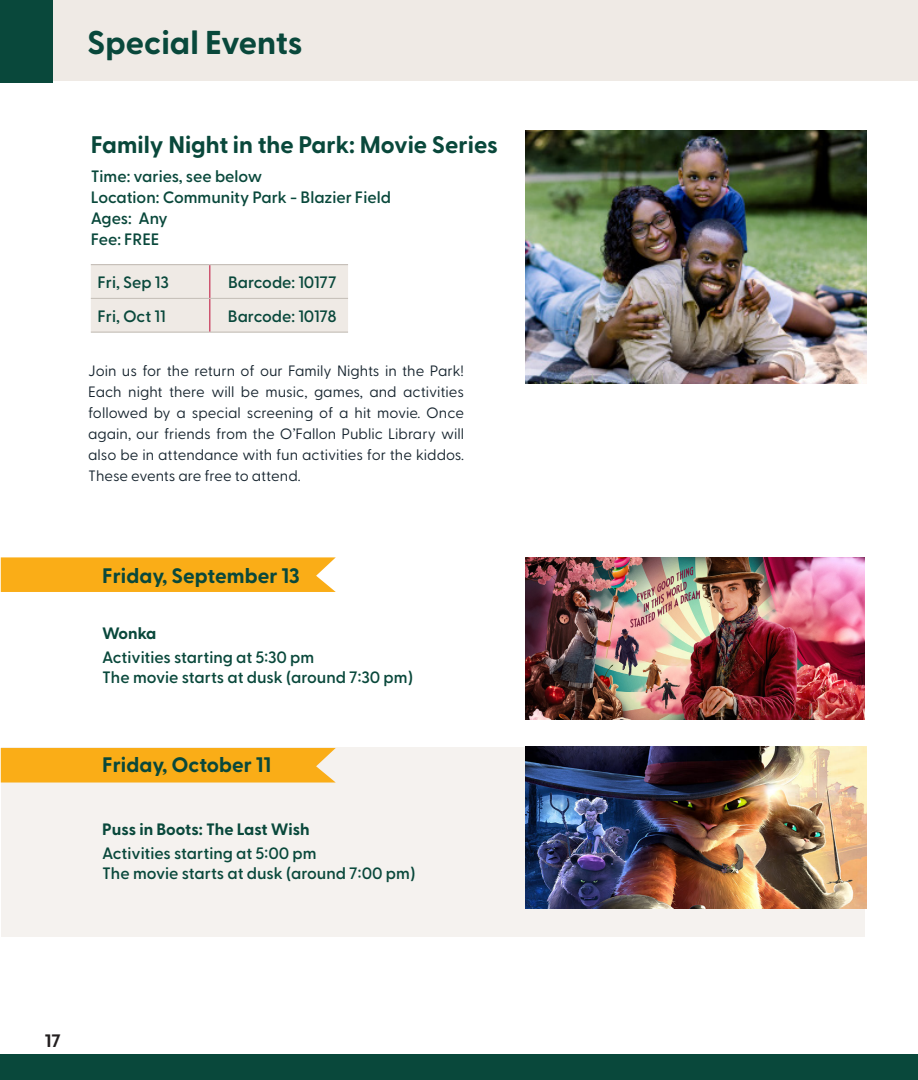
<style>
.page{position:relative;width:918px;height:1080px;background:#fff}
.page>*{position:absolute;margin:0;border:0;box-sizing:border-box;transform-origin:0 0}
.Chapter_Title_-_Align_Center{font:700 33px "Greycliff CF";color:#09483b}
.Paragraph_Style_1{font:700 24px "Greycliff CF";color:#09483b}
.Paragraph_Style_1-2{font:700 21px "Greycliff CF";color:#09483b}
.t1{font:700 18px "Greycliff CF";color:#231f20}
.Paragraph_Style_1-3{font:600 16.5px "Greycliff CF";color:#09483b}
.Paragraph_Style_1-4{font:700 16.5px "Greycliff CF";color:#09483b}
.Paragraph_Style_1-5{font:15px/21px "Greycliff CF";color:#16242e;text-align:justify}
</style>
<div class="page">
<div style="left:0;top:0;width:918px;height:81px;background:#efeae5"></div>
<div style="left:0;top:1054px;width:918px;height:26px;background:#09483b"></div>
<img style="left:526px;top:557px;width:339px;height:162px">
<img style="left:525px;top:130px;width:341px;height:254px">
<div style="left:1px;top:747px;width:864px;height:189px;background:#f5f2ef"></div>
<img style="left:525px;top:747px;width:341px;height:162px">
<div style="left:1px;top:557px;width:335px;height:35px;background:#faad17"></div>
<div style="left:1px;top:748px;width:335px;height:35px;background:#faad17"></div>
<div style="left:91px;top:265px;width:257px;height:67px;background:#efeae5"></div>
<hr style="left:91px;top:264px;width:119px;height:1px;background:#c4bdb6">
<hr style="left:210px;top:264px;width:138px;height:1px;background:#c4bdb6">
<hr style="left:91px;top:332px;width:119px;height:1px;background:#c4bdb6">
<hr style="left:210px;top:332px;width:138px;height:1px;background:#c4bdb6">
<hr style="left:209px;top:265px;width:1px;height:33px;background:#c4244a">
<hr style="left:209px;top:299px;width:1px;height:33px;background:#c4244a">
<hr style="left:91px;top:298px;width:119px;height:1px;background:#c4bdb6">
<hr style="left:210px;top:298px;width:138px;height:1px;background:#c4bdb6">
<div style="left:0;top:0;width:52px;height:82px;background:#09483b"></div>
<p class="Chapter_Title_-_Align_Center" style="left:87px;top:17px;width:217px">Special Events</p>
<p class="Paragraph_Style_1" style="left:91px;top:127px;width:409px">Family Night in the Park: Movie Series</p>
<p class="Paragraph_Style_1-3" style="left:91px;top:164px;width:173px">Time: varies, see below</p>
<p class="Paragraph_Style_1-3" style="left:91px;top:185px;width:302px">Location: Community Park - Blazier Field</p>
<p class="Paragraph_Style_1-3" style="left:91px;top:206px;width:78px">Ages: Any</p>
<p class="Paragraph_Style_1-3" style="left:91px;top:227px;width:70px">Fee: FREE</p>
<p class="Paragraph_Style_1-3" style="left:98px;top:270px;width:73px">Fri, Sep 13</p>
<p class="Paragraph_Style_1-3" style="left:228px;top:270px;width:110px">Barcode: 10177</p>
<p class="Paragraph_Style_1-3" style="left:98px;top:304px;width:69px">Fri, Oct 11</p>
<p class="Paragraph_Style_1-3" style="left:228px;top:304px;width:110px">Barcode: 10178</p>
<p class="Paragraph_Style_1-5" style="left:88px;top:359px;width:378px">Join us for the return of our Family Nights in the Park!<br>Each night there will be music, games, and activities followed by a special screening of a hit movie. Once again, our friends from the O’Fallon Public Library will also be in attendance with fun activities for the kiddos.<br>These events are free to attend.</p>
<p class="Paragraph_Style_1-2" style="left:102px;top:559px;width:199px">Friday, September 13</p>
<p class="Paragraph_Style_1-4" style="left:102px;top:621px;width:56px">Wonka</p>
<p class="Paragraph_Style_1-3" style="left:102px;top:645px;width:214px">Activities starting at 5:30 pm</p>
<p class="Paragraph_Style_1-3" style="left:102px;top:665px;width:312px">The movie starts at dusk (around 7:30 pm)</p>
<p class="Paragraph_Style_1-2" style="left:102px;top:748px;width:170px">Friday, October 11</p>
<p class="Paragraph_Style_1-4" style="left:102px;top:817px;width:209px">Puss in Boots: The Last Wish</p>
<p class="Paragraph_Style_1-3" style="left:102px;top:841px;width:216px">Activities starting at 5:00 pm</p>
<p class="Paragraph_Style_1-3" style="left:102px;top:860px;width:315px">The movie starts at dusk (around 7:00 pm)</p>
<p class="t1" style="left:45px;top:1027px;width:17px">17</p>
</div>
